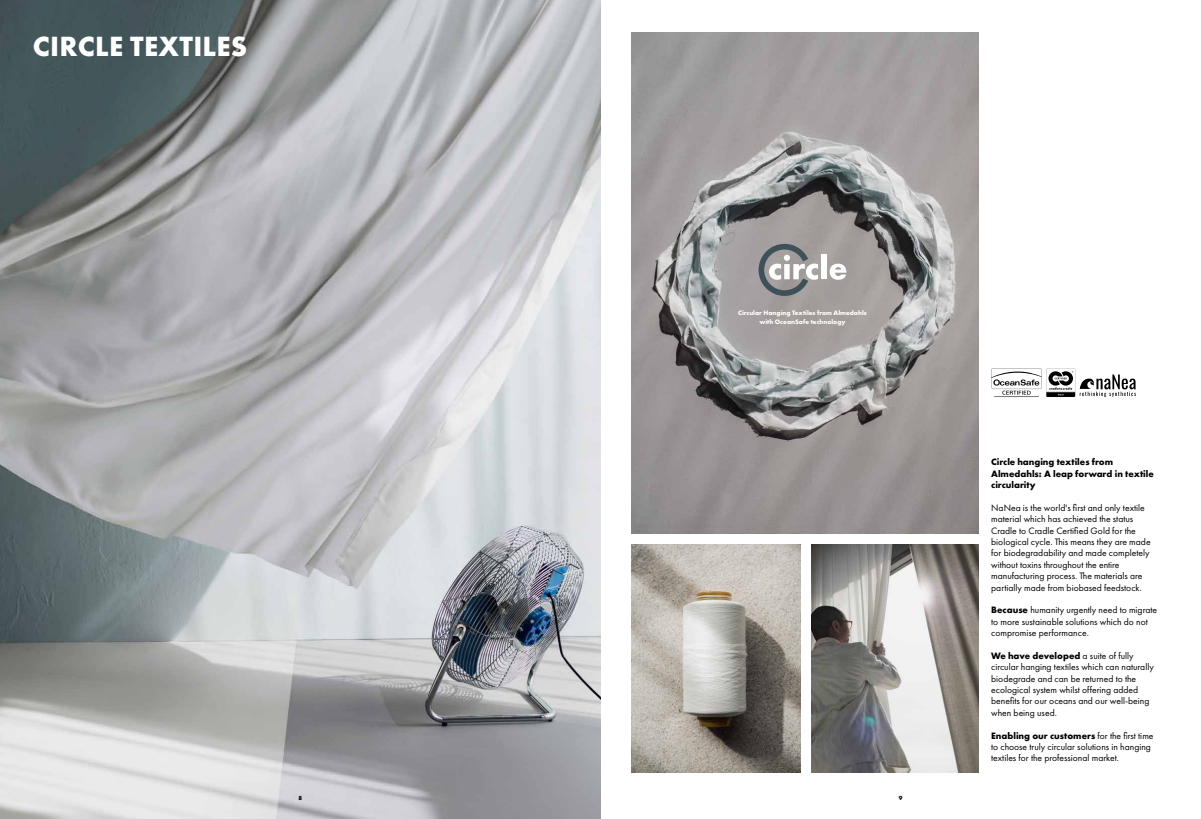
<style>
.page{position:relative;width:1201px;height:819px;background:#fff}
.page>*{position:absolute;margin:0;border:0;box-sizing:border-box;transform-origin:0 0}
.t1{font:700 28.88px "Futura PT";letter-spacing:.01em;color:#fff}
.t2{font:9.62px/11.4px "Futura PT";color:#000}
.t3{font:700 9.62px/11.4px "Futura PT";color:#000}
.t4{font:700 6.74px/8.9px "Futura PT";color:#fff;text-align:center}
.t5{font:700 6.12px "Futura PT";color:#000}
.s1{font-weight:700}
</style>
<div class="page">
<img style="left:0;top:0;width:600px;height:819px">
<img style="left:811px;top:545px;width:167px;height:227px">
<img style="left:632px;top:33px;width:346px;height:500px">
<img style="left:632px;top:545px;width:168px;height:227px">
<svg style="left:991px;top:368px;width:144px;height:29px"></svg>
<svg style="left:758px;top:244px;width:60px;height:52px;background:#9a9b9c"></svg>
<div style="left:821px;top:254px;width:5px;height:25px;background:#fff"></div>
<svg style="left:829px;top:263px;width:17px;height:17px"></svg>
<h1 class="t1" style="left:33px;top:27px;width:216px">CIRCLE TEXTILES</h1>
<p class="t4" style="left:738px;top:308px;width:130px">Circular Hanging Textiles from Almedahls with OceanSafe technology</p>
<p class="t5" style="left:298px;top:794px;width:5px">8</p>
<p class="t5" style="left:899px;top:794px;width:5px">9</p>
<p class="t3" style="left:991px;top:456px;width:164px">Circle hanging textiles from<br>Almedahls: A leap forward in textile circularity</p>
<p class="t2" style="left:991px;top:502px;width:161px">NaNea is the world's first and only textile material which has achieved the status Cradle to Cradle Certified Gold for the biological cycle. This means they are made for biodegradability and made completely without toxins throughout the entire manufacturing process. The materials are partially made from biobased feedstock.</p>
<p class="t2" style="left:991px;top:604px;width:167px"><span class="s1">Because</span> humanity urgently need to migrate to more sustainable solutions which do not compromise performance.</p>
<p class="t2" style="left:991px;top:650px;width:164px"><span class="s1">We have developed</span> a suite of fully circular hanging textiles which can naturally biodegrade and can be returned to the ecological system whilst offering added benefits for our oceans and our well-being when being used.</p>
<p class="t2" style="left:991px;top:729px;width:164px"><span class="s1">Enabling our customers</span> for the first time to choose truly circular solutions in hanging textiles for the professional market.</p>
</div>
